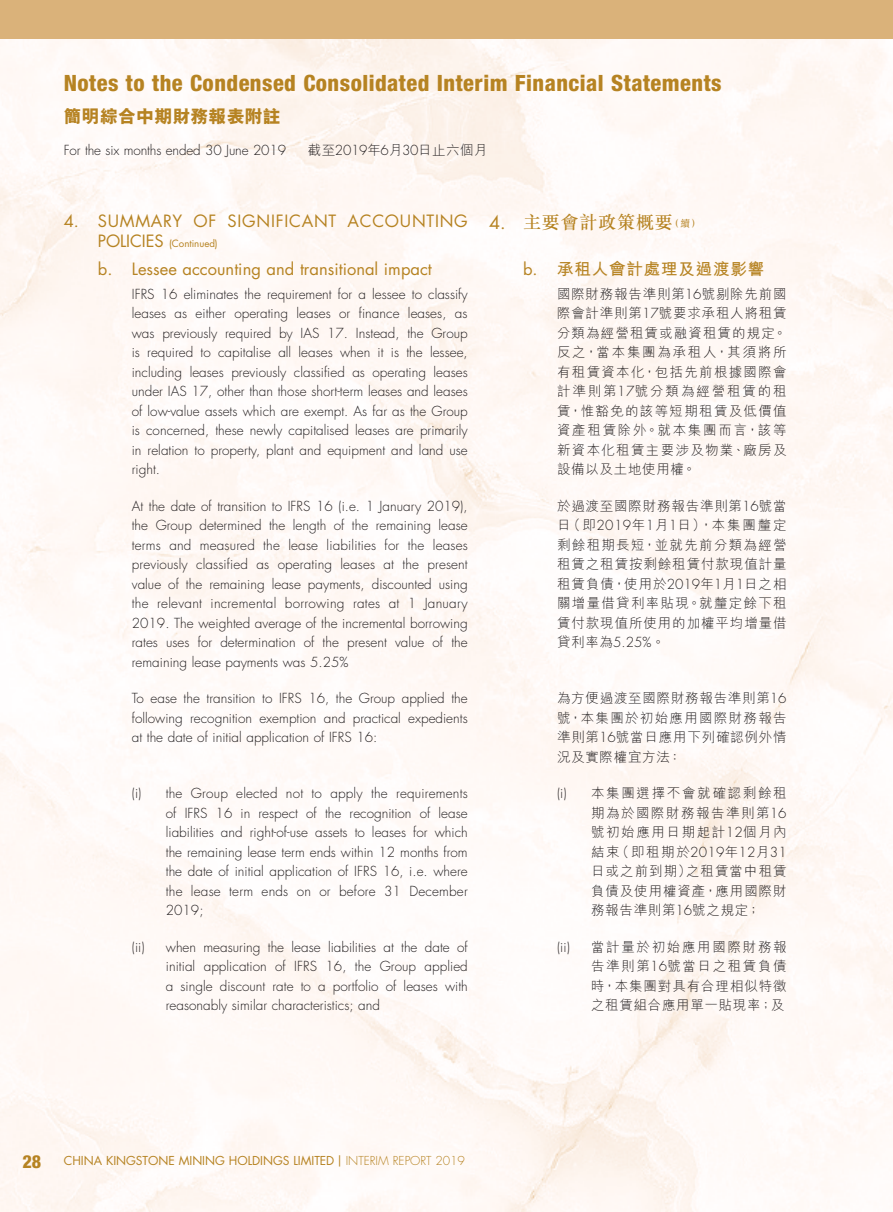
<style>
.page{position:relative;width:893px;height:1212px;background:#fff}
.page>*{position:absolute;margin:0;border:0;box-sizing:border-box;transform-origin:0 0}
.t1{font:800 condensed 22.5px "Helvetica Neue LT Std";letter-spacing:.02em;color:#b68322}
.t2{font:500 18px "M Sung HK";letter-spacing:.045em;color:#b68322}
.t3{font:800 18px "M Hei HK";letter-spacing:.005em;color:#b68322}
.t4{font:800 condensed 18px "Helvetica Neue LT Std";color:#b68322}
.t5{font:16.5px "Futura Std";color:#b68322}
.t6{font:16.5px "Futura Std";letter-spacing:.045em;color:#b68322}
.t7{font:700 16.5px "M Hei HK";letter-spacing:.05em;color:#b68322}
.t8{font:300 13.5px/19.5px "Futura Std";color:#231f20;text-align:justify}
.t9{font:300 13.5px/19.5px "M Hei HK";letter-spacing:.075em;color:#231f20;text-align:justify}
.t10{font:12px "Futura Std";letter-spacing:-.005em;color:#b68322}
.t11{font:9.75px "Futura Std";letter-spacing:-.005em;color:#b68322}
.s1{font-family:"Futura Std"}
.s2{font-size:16.5px}
.s3{font-family:"Futura Std";font-weight:400}
.s4{font-size:9.75px}
.s5{font-family:"C Hei 2 HK";font-weight:700}
.s6{font-weight:300}
</style>
<div class="page">
<div style="left:0;top:38px;width:893px;height:1174px;background:#fff9f6"></div>
<div style="left:0;top:0;width:893px;height:38px;background:#dab27a"></div>
<h1 class="t1" style="left:64px;top:69px;width:659px">Notes to the Condensed Consolidated Interim Financial Statements</h1>
<h2 class="t3" style="left:64px;top:107px;width:219px">簡明綜合中期財務報表附註</h2>
<p class="t8" style="left:64px;top:140px;width:224px">For the six months ended 30 June 2019</p>
<p class="t9" style="left:308px;top:140px;width:181px">截至<span class="s1">2019</span>年<span class="s1">6</span>月<span class="s1">30</span>日止六個月</p>
<p class="t6" style="left:64px;top:211px;width:405px">4. SUMMARY OF SIGNIFICANT ACCOUNTING</p>
<p class="t11" style="left:98px;top:237px;width:121px"><span class="s2">POLICIES</span> (Continued)</p>
<p class="t5" style="left:98px;top:258px;width:336px">b. Lessee accounting and transitional impact</p>
<p class="t8" style="left:132px;top:284px;width:337px">IFRS 16 eliminates the requirement for a lessee to classify leases as either operating leases or finance leases, as was previously required by IAS 17. Instead, the Group is required to capitalise all leases when it is the lessee, including leases previously classified as operating leases under IAS 17, other than those short-term leases and leases of low-value assets which are exempt. As far as the Group is concerned, these newly capitalised leases are primarily in relation to property, plant and equipment and land use right.</p>
<p class="t8" style="left:132px;top:496px;width:338px">At the date of transition to IFRS 16 (i.e. 1 January 2019), the Group determined the length of the remaining lease terms and measured the lease liabilities for the leases previously classified as operating leases at the present value of the remaining lease payments, discounted using the relevant incremental borrowing rates at 1 January 2019. The weighted average of the incremental borrowing rates uses for determination of the present value of the remaining lease payments was 5.25%</p>
<p class="t8" style="left:132px;top:689px;width:337px">To ease the transition to IFRS 16, the Group applied the following recognition exemption and practical expedients at the date of initial application of IFRS 16:</p>
<p class="t8" style="left:166px;top:784px;width:303px;text-indent:-34px">(i) the Group elected not to apply the requirements of IFRS 16 in respect of the recognition of lease liabilities and right-of-use assets to leases for which the remaining lease term ends within 12 months from the date of initial application of IFRS 16, i.e. where the lease term ends on or before 31 December 2019;</p>
<p class="t8" style="left:132px;top:937px;width:14px">(ii)</p>
<p class="t8" style="left:166px;top:937px;width:303px">when measuring the lease liabilities at the date of initial application of IFRS 16, the Group applied a single discount rate to a portfolio of leases with reasonably similar characteristics; and</p>
<h2 class="t2" style="left:489px;top:210px;width:213px"><span class="s3">4.</span> 主要會計政策概要<span class="s4">（續）</span></h2>
<p class="t7" style="left:523px;top:257px;width:243px"><span class="s3">b.</span> 承租人會計處理及過渡影響</p>
<p class="t9" style="left:557px;top:284px;width:231px">國際財務報告準則第<span class="s1">16</span>號剔除先前國際會計準則第<span class="s1">17</span>號要求承租人將租賃分類為經營租賃或融資租賃的規定。反之，當本集團為承租人，其須將所有租賃資本化，包括先前根據國際會計準則第<span class="s1">17</span>號分類為經營租賃的租賃，惟豁免的該等短期租賃及低價值資產租賃除外。就本集團而言，該等新資本化租賃主要涉及物業、廠房及設備以及土地使用權。</p>
<p class="t9" style="left:557px;top:496px;width:231px">於過渡至國際財務報告準則第<span class="s1">16</span>號當日（即<span class="s1">2019</span>年<span class="s1">1</span>月<span class="s1">1</span>日），本集團釐定剩餘租期長短，並就先前分類為經營租賃之租賃按剩餘租賃付款現值計量租賃負債，使用於<span class="s1">2019</span>年<span class="s1">1</span>月<span class="s1">1</span>日之相關增量借貸利率貼現。就釐定餘下租賃付款現值所使用的加權平均增量借貸利率為<span class="s1">5.25%</span>。</p>
<p class="t9" style="left:557px;top:688px;width:231px">為方便過渡至國際財務報告準則第<span class="s1">16</span>號，本集團於初始應用國際財務報告準則第<span class="s1">16</span>號當日應用下列確認例外情況及實際權宜方法：</p>
<p class="t9" style="left:591px;top:783px;width:197px;text-indent:-34px"><span class="s1">(i)</span> 本集團選擇不會就確認剩餘租期為於國際財務報告準則第<span class="s1">16</span>號初始應用日期起計<span class="s1">12</span>個月內結束（即租期於<span class="s1">2019</span>年<span class="s1">12</span>月<span class="s1">31</span>日或之前到期）之租賃當中租賃負債及使用權資產，應用國際財務報告準則第<span class="s1">16</span>號之規定；</p>
<p class="t8" style="left:557px;top:937px;width:14px">(ii)</p>
<p class="t9" style="left:591px;top:937px;width:197px">當計量於初始應用國際財務報告準則第<span class="s1">16</span>號當日之租賃負債時，本集團對具有合理相似特徵之租賃組合應用單一貼現率；及</p>
<h2 class="t4" style="left:23px;top:1150px;width:20px">28</h2>
<p class="t10" style="left:64px;top:1152px;width:403px">CHINA KINGSTONE MINING HOLDINGS LIMITED <span class="s5">|</span> <span class="s6">INTERIM REPORT 2019</span></p>
</div>
